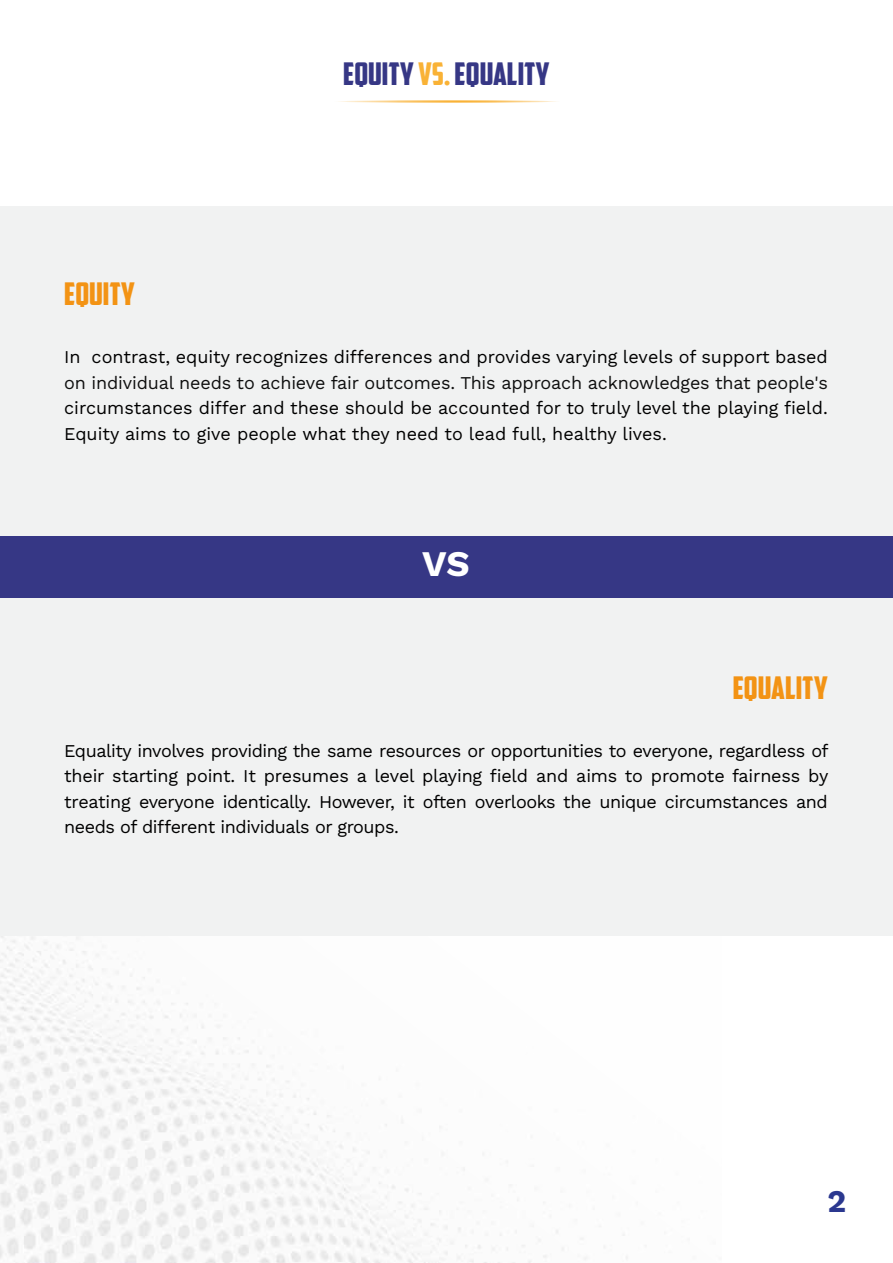
<style>
.page{position:relative;width:893px;height:1263px;background:#fff}
.page>*{position:absolute;margin:0;border:0;box-sizing:border-box;transform-origin:0 0}
.t1{font:700 36px "Work Sans";color:#fff}
.t2{font:31.5px "American Captain";color:#363785}
.t3{font:31.5px "American Captain";color:#f39314}
.t4{font:700 31.5px "Work Sans";color:#2b388f}
.t5{font:18px/25.5px "Work Sans";color:#000;text-align:justify}
.t6{font:18px "Work Sans";letter-spacing:-.01em;color:rgb(0 0 0/.94)}
.s1{color:#f9b236}
</style>
<div class="page">
<img style="left:0;top:936px;width:628px;height:327px">
<svg style="left:339px;top:100px;width:217px;height:3px"></svg>
<div style="left:0;top:207px;width:893px;height:729px;background:#f1f2f2"></div>
<div style="left:0;top:537px;width:893px;height:61px;background:#363785"></div>
<h2 class="t3" style="left:64px;top:275px;width:72px">EQUITY</h2>
<h2 class="t2" style="left:343px;top:55px;width:208px">EQUITY <span class="s1">VS.</span> EQUALITY</h2>
<p class="t5" style="left:64px;top:344px;width:765px">In contrast, equity recognizes differences and provides varying levels of support based</p>
<p class="t6" style="left:64px;top:369px;width:765px">on individual needs to achieve fair outcomes. This approach acknowledges that people's</p>
<p class="t5" style="left:64px;top:395px;width:765px">circumstances differ and these should be accounted for to truly level the playing field.<br>Equity aims to give people what they need to lead full, healthy lives.</p>
<h1 class="t1" style="left:422px;top:537px;width:49px">VS</h1>
<h2 class="t3" style="left:733px;top:669px;width:97px">EQUALITY</h2>
<p class="t5" style="left:64px;top:737px;width:766px">Equality involves providing the same resources or opportunities to everyone, regardless of their starting point. It presumes a level playing field and aims to promote fairness by treating everyone identically. However, it often overlooks the unique circumstances and needs of different individuals or groups.</p>
<h2 class="t4" style="left:827px;top:1177px;width:20px">2</h2>
</div>
